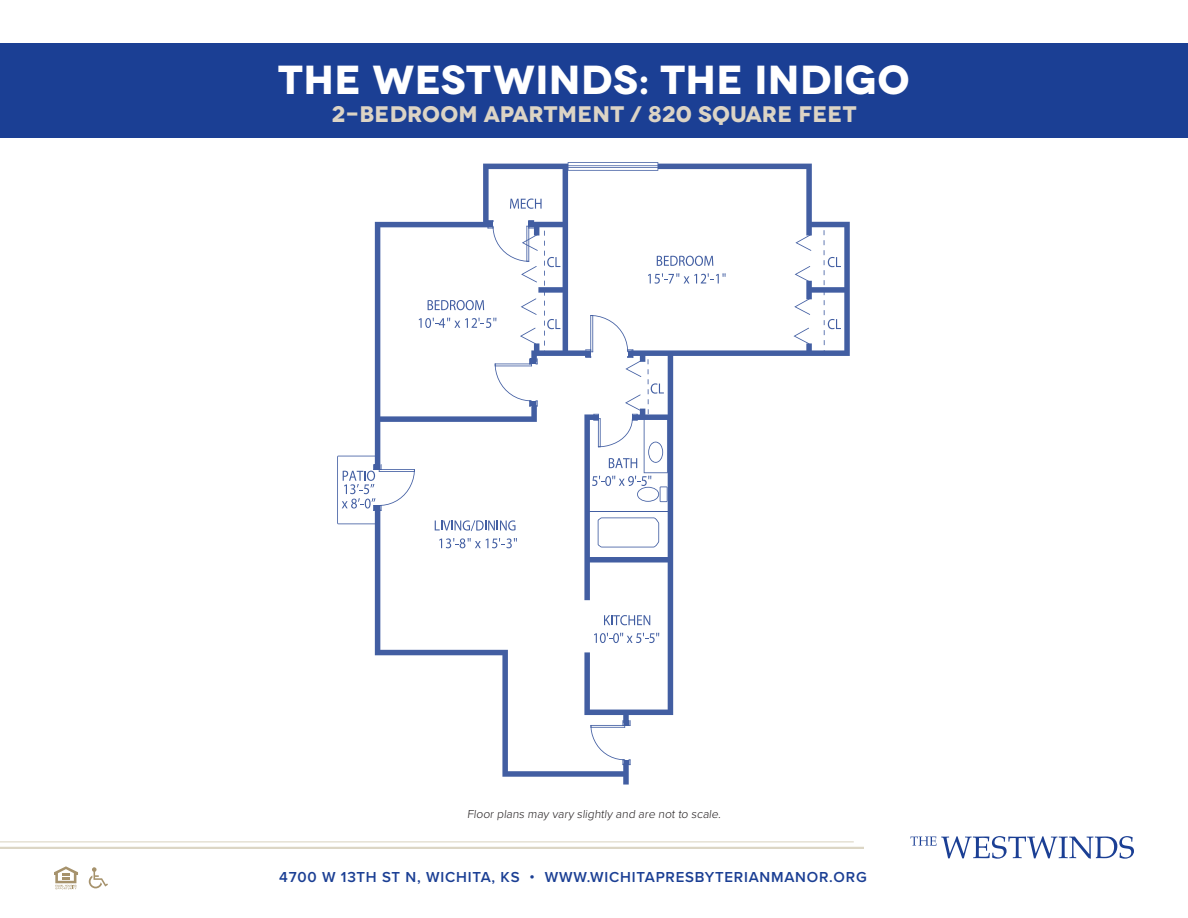
<style>
.page{position:relative;width:1188px;height:918px;background:#fff}
.page>*{position:absolute;margin:0;border:0;box-sizing:border-box;transform-origin:0 0}
.Paragraph_Style_2{font:700 40.5px "Novecentowide";letter-spacing:.01em;color:#fff}
.Paragraph_Style_2-2{font:700 22.5px "Novecentowide";letter-spacing:.01em;color:#dcd4c5}
.t1{font:600 15px "Proxima Nova";letter-spacing:.05em;color:#1b3f94}
.t2{font:300 12px "Proxima Nova";color:#231f20}
</style>
<div class="page">
<div style="left:0;top:43px;width:1188px;height:95px;background:#1b3f94"></div>
<svg style="left:54px;top:866px;width:24px;height:23px"></svg>
<svg style="left:89px;top:867px;width:19px;height:21px"></svg>
<hr style="left:0;top:841px;width:854px;height:1px;background:#a7996e">
<hr style="left:0;top:847px;width:864px;height:2px;background:#a7996e">
<svg style="left:911px;top:836px;width:223px;height:23px"></svg>
<svg style="left:375px;top:520px;width:254px;height:265px"></svg>
<svg style="left:375px;top:164px;width:209px;height:292px"></svg>
<svg style="left:584px;top:164px;width:266px;height:559px"></svg>
<svg style="left:495px;top:358px;width:43px;height:49px"></svg>
<svg style="left:591px;top:720px;width:40px;height:45px"></svg>
<svg style="left:568px;top:162px;width:90px;height:9px"></svg>
<hr style="left:568px;top:165px;width:90px;height:1px;background:#214292">
<hr style="left:568px;top:167px;width:90px;height:1px;background:#214292">
<hr style="left:588px;top:511px;width:83px;height:1px;background:#214292">
<svg style="left:795px;top:266px;width:16px;height:16px"></svg>
<svg style="left:795px;top:234px;width:16px;height:17px"></svg>
<svg style="left:794px;top:328px;width:15px;height:16px"></svg>
<svg style="left:794px;top:298px;width:16px;height:17px"></svg>
<svg style="left:488px;top:220px;width:50px;height:62px"></svg>
<svg style="left:520px;top:328px;width:16px;height:16px"></svg>
<svg style="left:521px;top:298px;width:16px;height:17px"></svg>
<svg style="left:428px;top:300px;width:56px;height:10px"></svg>
<svg style="left:419px;top:318px;width:77px;height:10px"></svg>
<svg style="left:657px;top:256px;width:56px;height:10px"></svg>
<svg style="left:648px;top:273px;width:78px;height:11px"></svg>
<svg style="left:544px;top:231px;width:16px;height:121px"></svg>
<svg style="left:824px;top:230px;width:17px;height:122px"></svg>
<svg style="left:435px;top:520px;width:81px;height:11px"></svg>
<svg style="left:439px;top:538px;width:78px;height:10px"></svg>
<svg style="left:510px;top:199px;width:32px;height:10px"></svg>
<svg style="left:604px;top:615px;width:46px;height:10px"></svg>
<svg style="left:594px;top:633px;width:65px;height:10px"></svg>
<svg style="left:585px;top:315px;width:83px;height:187px"></svg>
<svg style="left:598px;top:517px;width:61px;height:30px"></svg>
<svg style="left:337px;top:456px;width:78px;height:68px"></svg>
<p class="Paragraph_Style_2" style="left:278px;top:54px;width:633px">THE WESTWINDS: THE INDIGO</p>
<p class="Paragraph_Style_2-2" style="left:332px;top:100px;width:526px">2-BEDROOM APARTMENT / 820 SQUARE FEET</p>
<p class="t2" style="left:467px;top:805px;width:257px">Floor plans may vary slightly and are not to scale.</p>
<p class="t1" style="left:279px;top:866px;width:589px">4700 W 13TH ST N, WICHITA, KS • WWW.WICHITAPRESBYTERIANMANOR.ORG</p>
</div>
